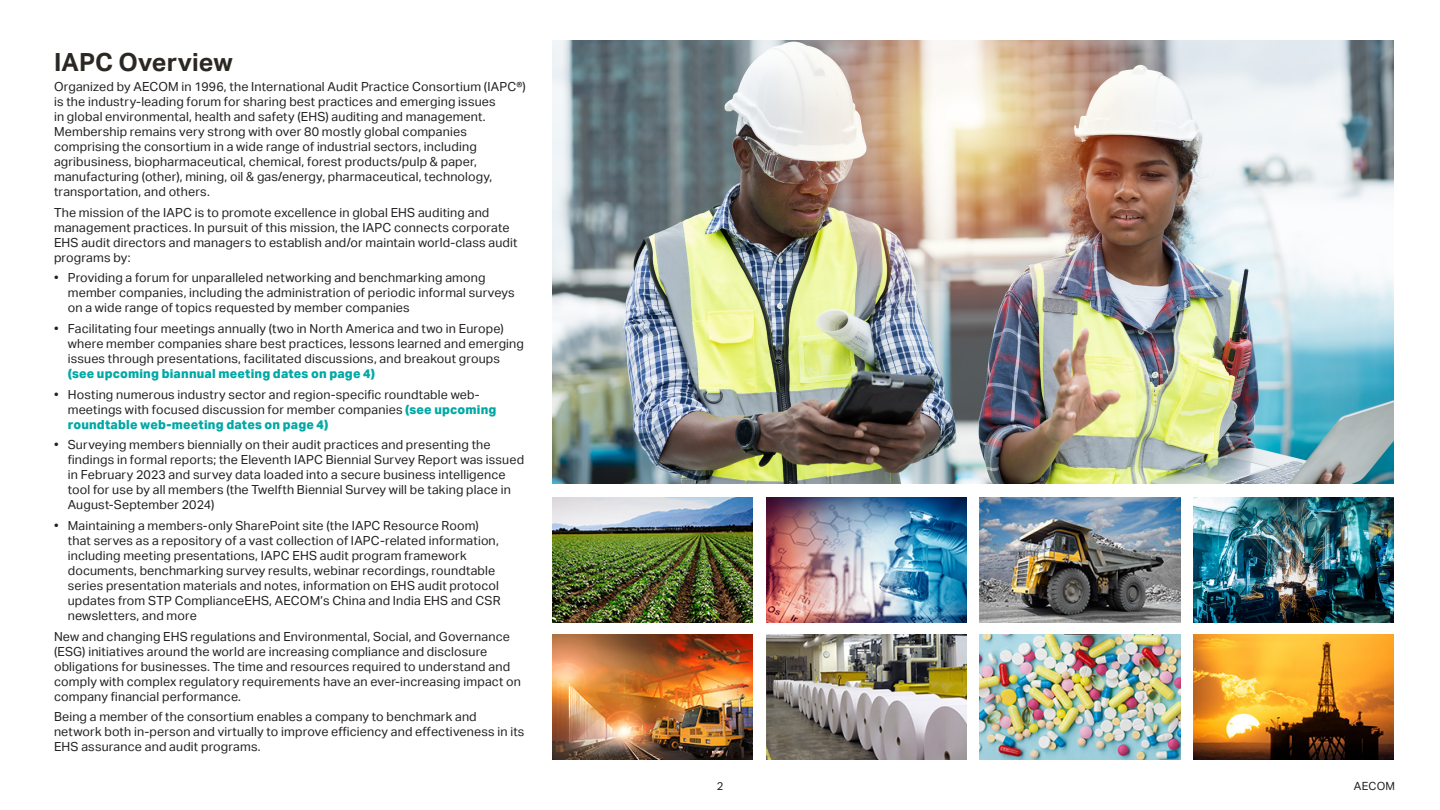
<style>
.page{position:relative;width:1440px;height:810px;background:#fff}
.page>*{position:absolute;margin:0;border:0;box-sizing:border-box;transform-origin:0 0}
.Pull_out_03_A_Reg_24_27{font:700 25px "AECOM Sans";letter-spacing:.005em;color:#2b2824}
.ENV_MAIN_BODY_TEXT_10_12{font:12.5px/15px "AECOM Sans";letter-spacing:.015em;color:#231f20}
.t1{font:11.25px "AECOM Sans";letter-spacing:.015em;color:#231f20}
.s1{font-weight:800;color:#00a9a5}
</style>
<div class="page">
<img style="left:552px;top:41px;width:842px;height:442px">
<img style="left:552px;top:497px;width:201px;height:125px">
<img style="left:766px;top:635px;width:200px;height:125px">
<img style="left:1193px;top:635px;width:201px;height:125px">
<img style="left:980px;top:635px;width:200px;height:125px">
<img style="left:766px;top:497px;width:200px;height:125px">
<img style="left:1193px;top:497px;width:201px;height:125px">
<img style="left:980px;top:497px;width:200px;height:125px">
<img style="left:552px;top:635px;width:201px;height:125px">
<p class="Pull_out_03_A_Reg_24_27" style="left:54px;top:47px;width:180px">IAPC Overview</p>
<p class="ENV_MAIN_BODY_TEXT_10_12" style="left:54px;top:79px;width:473px">Organized by AECOM in 1996, the International Audit Practice Consortium (IAPC®) is the industry-leading forum for sharing best practices and emerging issues<br>in global environmental, health and safety (EHS) auditing and management.<br>Membership remains very strong with over 80 mostly global companies comprising the consortium in a wide range of industrial sectors, including agribusiness, biopharmaceutical, chemical, forest products/pulp &amp; paper, manufacturing (other), mining, oil &amp; gas/energy, pharmaceutical, technology, transportation, and others.</p>
<p class="ENV_MAIN_BODY_TEXT_10_12" style="left:54px;top:205px;width:465px">The mission of the IAPC is to promote excellence in global EHS auditing and management practices. In pursuit of this mission, the IAPC connects corporate EHS audit directors and managers to establish and/or maintain world-class audit programs by:</p>
<p class="ENV_MAIN_BODY_TEXT_10_12" style="left:68px;top:271px;width:448px;text-indent:-14px">• Providing a forum for unparalleled networking and benchmarking among member companies, including the administration of periodic informal surveys on a wide range of topics requested by member companies</p>
<p class="ENV_MAIN_BODY_TEXT_10_12" style="left:68px;top:321px;width:458px;text-indent:-14px">• Facilitating four meetings annually (two in North America and two in Europe) where member companies share best practices, lessons learned and emerging issues through presentations, facilitated discussions, and breakout groups <span class="s1">(see upcoming biannual meeting dates on page 4)</span></p>
<p class="ENV_MAIN_BODY_TEXT_10_12" style="left:68px;top:387px;width:430px;text-indent:-14px">• Hosting numerous industry sector and region-specific roundtable web&shy;meetings with focused discussion for member companies <span class="s1">(see upcoming roundtable web-meeting dates on page 4)</span></p>
<p class="ENV_MAIN_BODY_TEXT_10_12" style="left:68px;top:437px;width:458px;text-indent:-14px">• Surveying members biennially on their audit practices and presenting the findings in formal reports; the Eleventh IAPC Biennial Survey Report was issued in February 2023 and survey data loaded into a secure business intelligence tool for use by all members (the Twelfth Biennial Survey will be taking place in August-September 2024)</p>
<p class="ENV_MAIN_BODY_TEXT_10_12" style="left:68px;top:518px;width:434px;text-indent:-14px">• Maintaining a members-only SharePoint site (the IAPC Resource Room) that serves as a repository of a vast collection of IAPC-related information, including meeting presentations, IAPC EHS audit program framework documents, benchmarking survey results, webinar recordings, roundtable series presentation materials and notes, information on EHS audit protocol updates from STP ComplianceEHS, AECOM’s China and India EHS and CSR newsletters, and more</p>
<p class="ENV_MAIN_BODY_TEXT_10_12" style="left:54px;top:629px;width:468px">New and changing EHS regulations and Environmental, Social, and Governance (ESG) initiatives around the world are increasing compliance and disclosure obligations for businesses. The time and resources required to understand and comply with complex regulatory requirements have an ever-increasing impact on company financial performance.</p>
<p class="ENV_MAIN_BODY_TEXT_10_12" style="left:54px;top:709px;width:472px">Being a member of the consortium enables a company to benchmark and network both in-person and virtually to improve efficiency and effectiveness in its<br>EHS assurance and audit programs.</p>
<p class="t1" style="left:717px;top:780px;width:8px">2</p>
<p class="t1" style="left:1354px;top:780px;width:43px">AECOM</p>
</div>
